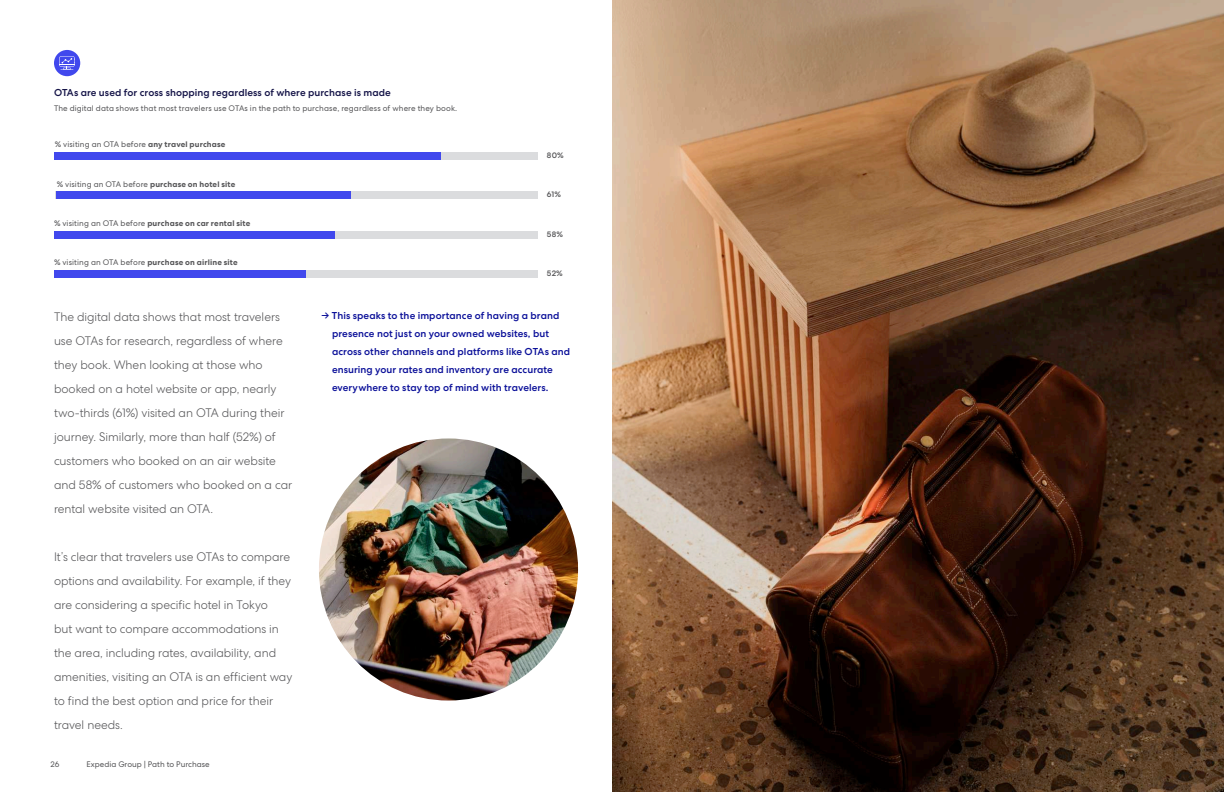
<style>
.page{position:relative;width:1224px;height:792px;background:#fff}
.page>*{position:absolute;margin:0;border:0;box-sizing:border-box;transform-origin:0 0}
.t1{font:300 12px/24px "Centra No 2";letter-spacing:-.005em;color:#58585a}
.t2{font:500 10px/18px "Centra No 2";letter-spacing:.005em;color:#0b1099}
.t3{font:500 10px "Centra No 2";letter-spacing:.005em;color:#141347}
.t4{font:8px "Centra No 2";letter-spacing:.01em;color:#58585a}
.t5{font:700 8px "Centra No 2";letter-spacing:.02em;color:#58585a}
.t6{font:500 8px "Centra No 2";letter-spacing:.02em;color:#58585a}
.s1{font-weight:700}
.s2{font-weight:400}
</style>
<div class="page">
<img style="left:612px;top:0;width:612px;height:792px">
<div style="left:55px;top:153px;width:483px;height:7px;background:#dbdcde"></div>
<div style="left:55px;top:153px;width:386px;height:7px;background:#4148ed"></div>
<div style="left:55px;top:192px;width:483px;height:7px;background:#dbdcde"></div>
<div style="left:56px;top:192px;width:294px;height:7px;background:#4148ed"></div>
<div style="left:55px;top:270px;width:483px;height:7px;background:#dbdcde"></div>
<div style="left:55px;top:270px;width:251px;height:7px;background:#4148ed"></div>
<div style="left:55px;top:231px;width:483px;height:7px;background:#dbdcde"></div>
<div style="left:55px;top:231px;width:280px;height:7px;background:#4148ed"></div>
<img style="left:319px;top:438px;width:259px;height:263px">
<div style="left:54px;top:50px;width:26px;height:26px;background:#4148ed;border-radius:50%"></div>
<svg style="left:59px;top:56px;width:16px;height:14px"></svg>
<p class="t3" style="left:54px;top:87px;width:338px">OTAs are used for cross shopping regardless of where purchase is made</p>
<p class="t4" style="left:54px;top:103px;width:405px">The digital data shows that most travelers use OTAs in the path to purchase, regardless of where they book.</p>
<p class="t4" style="left:55px;top:139px;width:172px">% visiting an OTA before <span class="s1">any travel purchase</span></p>
<p class="t4" style="left:57px;top:179px;width:180px">% visiting an OTA before <span class="s1">purchase on hotel site</span></p>
<p class="t5" style="left:54px;top:218px;width:198px"><span class="s2">% visiting an OTA before</span> purchase on car rental site</p>
<p class="t5" style="left:54px;top:258px;width:185px"><span class="s2">% visiting an OTA before</span> purchase on airline site</p>
<p class="t6" style="left:547px;top:151px;width:18px">80%</p>
<p class="t6" style="left:547px;top:190px;width:16px">61%</p>
<p class="t6" style="left:547px;top:229px;width:18px">58%</p>
<p class="t6" style="left:547px;top:268px;width:17px">52%</p>
<p class="t1" style="left:54px;top:304px;width:240px">The digital data shows that most travelers use OTAs for research, regardless of where they book. When looking at those who booked on a hotel website or app, nearly two-thirds (61%) visited an OTA during their journey. Similarly, more than half (52%) of customers who booked on an air website and 58% of customers who booked on a car rental website visited an OTA.</p>
<p class="t1" style="left:54px;top:544px;width:240px">It’s clear that travelers use OTAs to compare options and availability. For example, if they are considering a specific hotel in Tokyo<br>but want to compare accommodations in the area, including rates, availability, and amenities, visiting an OTA is an efficient way to find the best option and price for their travel needs.</p>
<p class="t4" style="left:51px;top:759px;width:10px">26</p>
<p class="t4" style="left:87px;top:759px;width:125px">Expedia Group | Path to Purchase</p>
<p class="t2" style="left:332px;top:306px;width:240px;text-indent:-11px">→ This speaks to the importance of having a brand presence not just on your owned websites, but across other channels and platforms like OTAs and ensuring your rates and inventory are accurate everywhere to stay top of mind with travelers.</p>
</div>
